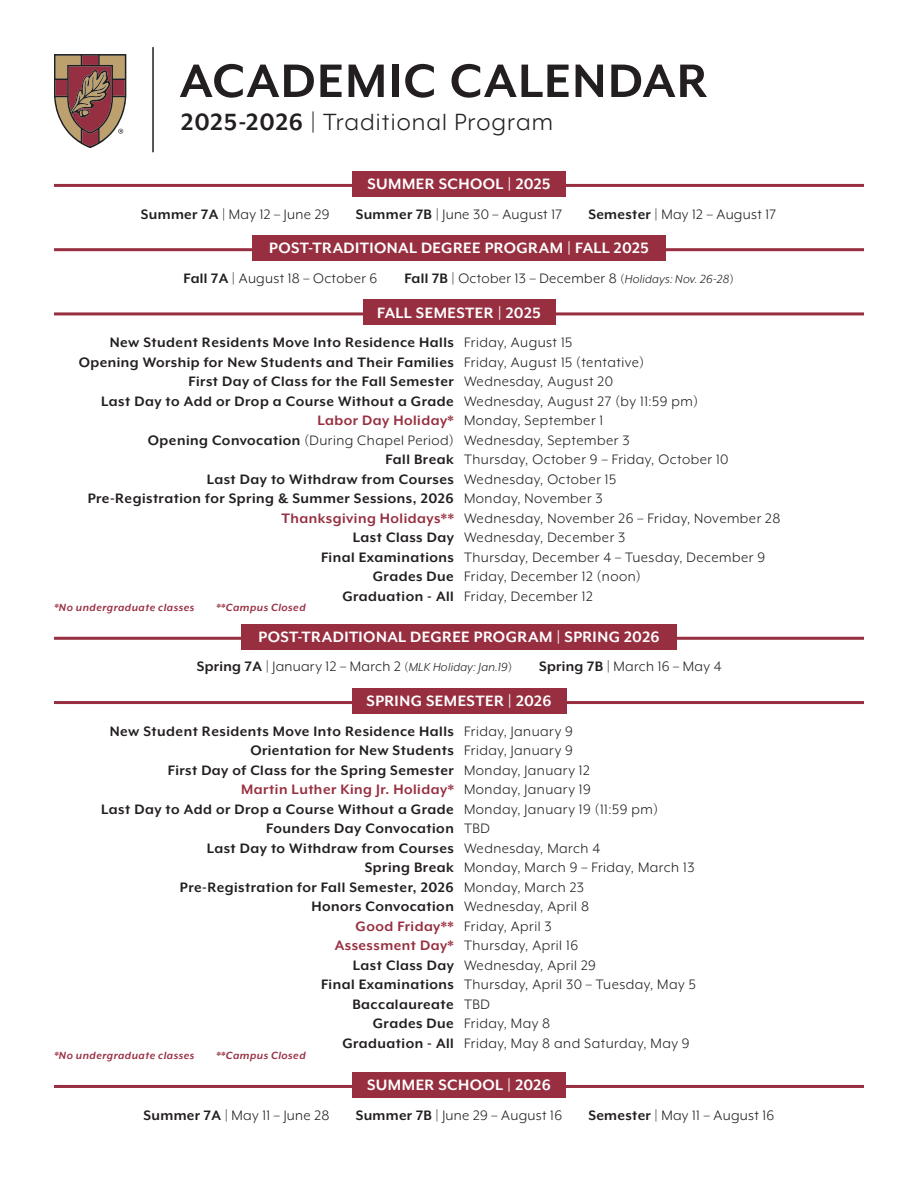
<style>
.page{position:relative;width:918px;height:1188px;background:#fff}
.page>*{position:absolute;margin:0;border:0;box-sizing:border-box;transform-origin:0 0}
.t1{font:700 54px "Mr Eaves XL Mod OT";letter-spacing:.025em;color:#231f20}
.t2{font:27px "Mr Eaves XL Mod OT";letter-spacing:.04em;color:#231f20}
.t3{font:700 17.25px "Mr Eaves XL Mod OT";letter-spacing:.02em;color:#fff}
.t4{font:15.75px "Mr Eaves XL Mod OT";letter-spacing:.03em;color:#231f20}
.t5{font:700 15.75px "Mr Eaves XL Mod OT";letter-spacing:.03em;color:#231f20}
.t6{font:700 15.75px "Mr Eaves XL Mod OT";letter-spacing:.03em;color:#972f40}
.t7{font:italic 700 12px "Mr Eaves XL Mod OT";letter-spacing:.04em;color:#982f41}
.s1{font-weight:700}
.s2{font-size:13.5px}
.s3{font-style:italic;font-size:13.5px}
</style>
<div class="page">
<svg style="left:54px;top:54px;width:72px;height:94px;background:#9d756b"></svg>
<hr style="left:152px;top:47px;width:2px;height:105px;background:#231f20">
<hr style="left:54px;top:184px;width:810px;height:3px;background:#972f40">
<hr style="left:54px;top:1085px;width:810px;height:3px;background:#972f40">
<hr style="left:54px;top:248px;width:810px;height:3px;background:#972f40">
<hr style="left:54px;top:312px;width:810px;height:3px;background:#972f40">
<hr style="left:54px;top:637px;width:810px;height:3px;background:#972f40">
<hr style="left:54px;top:701px;width:810px;height:3px;background:#972f40">
<div style="left:352px;top:171px;width:214px;height:26px;background:#982f41"></div>
<div style="left:352px;top:1072px;width:214px;height:26px;background:#972f40"></div>
<div style="left:252px;top:235px;width:414px;height:26px;background:#972f40"></div>
<div style="left:363px;top:300px;width:192px;height:25px;background:#972f40"></div>
<div style="left:241px;top:624px;width:436px;height:25px;background:#972f40"></div>
<div style="left:352px;top:688px;width:214px;height:26px;background:#972f40"></div>
<p class="t1" style="left:180px;top:54px;width:530px">ACADEMIC CALENDAR</p>
<p class="t2" style="left:181px;top:109px;width:373px"><span class="s1">2025-2026</span> | Traditional Program</p>
<p class="t4" style="left:141px;top:206px;width:190px"><span class="s1">Summer 7A</span> | May 12 – June 29</p>
<p class="t3" style="left:367px;top:175px;width:185px">SUMMER SCHOOL | 2025</p>
<p class="t4" style="left:356px;top:206px;width:208px"><span class="s1">Summer 7B</span> | June 30 – August 17</p>
<p class="t4" style="left:588px;top:206px;width:189px"><span class="s1">Semester</span> | May 12 – August 17</p>
<p class="t3" style="left:269px;top:239px;width:381px">POST-TRADITIONAL DEGREE PROGRAM | FALL 2025</p>
<p class="t4" style="left:183px;top:270px;width:195px"><span class="s1">Fall 7A</span> | August 18 – October 6</p>
<p class="t4" style="left:404px;top:270px;width:331px"><span class="s1">Fall 7B</span> | October 13 – December 8 <span class="s2">(</span><span class="s3">Holidays: Nov. 26-28</span><span class="s2">)</span></p>
<p class="t3" style="left:377px;top:304px;width:165px">FALL SEMESTER | 2025</p>
<p class="t5" style="left:110px;top:335px;width:345px">New Student Residents Move Into Residence Halls</p>
<p class="t5" style="left:79px;top:354px;width:377px">Opening Worship for New Students and Their Families</p>
<p class="t5" style="left:189px;top:374px;width:267px">First Day of Class for the Fall Semester</p>
<p class="t5" style="left:101px;top:393px;width:354px">Last Day to Add or Drop a Course Without a Grade</p>
<p class="t6" style="left:318px;top:413px;width:138px">Labor Day Holiday*</p>
<p class="t4" style="left:148px;top:432px;width:307px"><span class="s1">Opening Convocation</span> (During Chapel Period)</p>
<p class="t5" style="left:386px;top:452px;width:70px">Fall Break</p>
<p class="t5" style="left:207px;top:471px;width:249px">Last Day to Withdraw from Courses</p>
<p class="t5" style="left:88px;top:491px;width:368px">Pre-Registration for Spring &amp; Summer Sessions, 2026</p>
<p class="t6" style="left:281px;top:510px;width:174px">Thanksgiving Holidays**</p>
<p class="t5" style="left:353px;top:530px;width:102px">Last Class Day</p>
<p class="t5" style="left:321px;top:549px;width:134px">Final Examinations</p>
<p class="t5" style="left:373px;top:569px;width:83px">Grades Due</p>
<p class="t5" style="left:342px;top:588px;width:113px">Graduation - All</p>
<p class="t7" style="left:54px;top:602px;width:142px">*No undergraduate classes</p>
<p class="t7" style="left:216px;top:602px;width:91px">**Campus Closed</p>
<p class="t4" style="left:464px;top:335px;width:110px">Friday, August 15</p>
<p class="t4" style="left:464px;top:354px;width:181px">Friday, August 15 (tentative)</p>
<p class="t4" style="left:464px;top:374px;width:150px">Wednesday, August 20</p>
<p class="t4" style="left:464px;top:393px;width:235px">Wednesday, August 27 (by 11:59 pm)</p>
<p class="t4" style="left:464px;top:413px;width:141px">Monday, September 1</p>
<p class="t4" style="left:464px;top:432px;width:167px">Wednesday, September 3</p>
<p class="t4" style="left:464px;top:452px;width:266px">Thursday, October 9 – Friday, October 10</p>
<p class="t4" style="left:464px;top:471px;width:154px">Wednesday, October 15</p>
<p class="t4" style="left:464px;top:491px;width:140px">Monday, November 3</p>
<p class="t4" style="left:464px;top:510px;width:318px">Wednesday, November 26 – Friday, November 28</p>
<p class="t4" style="left:464px;top:530px;width:163px">Wednesday, December 3</p>
<p class="t4" style="left:464px;top:549px;width:303px">Thursday, December 4 – Tuesday, December 9</p>
<p class="t4" style="left:464px;top:569px;width:178px">Friday, December 12 (noon)</p>
<p class="t4" style="left:464px;top:588px;width:130px">Friday, December 12</p>
<p class="t3" style="left:258px;top:628px;width:403px">POST-TRADITIONAL DEGREE PROGRAM | SPRING 2026</p>
<p class="t4" style="left:197px;top:659px;width:317px"><span class="s1">Spring 7A</span> | January 12 – March 2 <span class="s2">(</span><span class="s3">MLK Holiday: Jan.19</span><span class="s2">)</span></p>
<p class="t4" style="left:539px;top:659px;width:184px"><span class="s1">Spring 7B</span> | March 16 – May 4</p>
<p class="t3" style="left:367px;top:692px;width:186px">SPRING SEMESTER | 2026</p>
<p class="t5" style="left:110px;top:723px;width:345px">New Student Residents Move Into Residence Halls</p>
<p class="t5" style="left:250px;top:743px;width:205px">Orientation for New Students</p>
<p class="t5" style="left:168px;top:762px;width:288px">First Day of Class for the Spring Semester</p>
<p class="t6" style="left:241px;top:782px;width:214px">Martin Luther King Jr. Holiday*</p>
<p class="t5" style="left:101px;top:801px;width:354px">Last Day to Add or Drop a Course Without a Grade</p>
<p class="t5" style="left:266px;top:821px;width:189px">Founders Day Convocation</p>
<p class="t5" style="left:207px;top:840px;width:249px">Last Day to Withdraw from Courses</p>
<p class="t5" style="left:365px;top:860px;width:91px">Spring Break</p>
<p class="t5" style="left:180px;top:879px;width:275px">Pre-Registration for Fall Semester, 2026</p>
<p class="t5" style="left:311px;top:899px;width:144px">Honors Convocation</p>
<p class="t6" style="left:356px;top:918px;width:100px">Good Friday**</p>
<p class="t6" style="left:335px;top:938px;width:121px">Assessment Day*</p>
<p class="t5" style="left:353px;top:957px;width:102px">Last Class Day</p>
<p class="t5" style="left:321px;top:977px;width:134px">Final Examinations</p>
<p class="t5" style="left:352px;top:996px;width:103px">Baccalaureate</p>
<p class="t5" style="left:373px;top:1016px;width:83px">Grades Due</p>
<p class="t5" style="left:342px;top:1035px;width:113px">Graduation - All</p>
<p class="t7" style="left:54px;top:1050px;width:142px">*No undergraduate classes</p>
<p class="t7" style="left:216px;top:1050px;width:91px">**Campus Closed</p>
<p class="t4" style="left:464px;top:723px;width:110px">Friday, January 9</p>
<p class="t4" style="left:464px;top:743px;width:110px">Friday, January 9</p>
<p class="t4" style="left:464px;top:762px;width:127px">Monday, January 12</p>
<p class="t4" style="left:464px;top:782px;width:128px">Monday, January 19</p>
<p class="t4" style="left:464px;top:801px;width:195px">Monday, January 19 (11:59 pm)</p>
<p class="t4" style="left:464px;top:821px;width:27px">TBD</p>
<p class="t4" style="left:464px;top:840px;width:138px">Wednesday, March 4</p>
<p class="t4" style="left:464px;top:860px;width:232px">Monday, March 9 – Friday, March 13</p>
<p class="t4" style="left:464px;top:879px;width:121px">Monday, March 23</p>
<p class="t4" style="left:464px;top:899px;width:126px">Wednesday, April 8</p>
<p class="t4" style="left:464px;top:918px;width:89px">Friday, April 3</p>
<p class="t4" style="left:464px;top:938px;width:115px">Thursday, April 16</p>
<p class="t4" style="left:464px;top:957px;width:133px">Wednesday, April 29</p>
<p class="t4" style="left:464px;top:977px;width:233px">Thursday, April 30 – Tuesday, May 5</p>
<p class="t4" style="left:464px;top:996px;width:27px">TBD</p>
<p class="t4" style="left:464px;top:1016px;width:88px">Friday, May 8</p>
<p class="t4" style="left:464px;top:1035px;width:227px">Friday, May 8 and Saturday, May 9</p>
<p class="t4" style="left:144px;top:1107px;width:187px"><span class="s1">Summer 7A</span> | May 11 – June 28</p>
<p class="t3" style="left:367px;top:1076px;width:185px">SUMMER SCHOOL | 2026</p>
<p class="t4" style="left:356px;top:1107px;width:208px"><span class="s1">Summer 7B</span> | June 29 – August 16</p>
<p class="t4" style="left:588px;top:1107px;width:187px"><span class="s1">Semester</span> | May 11 – August 16</p>
</div>
